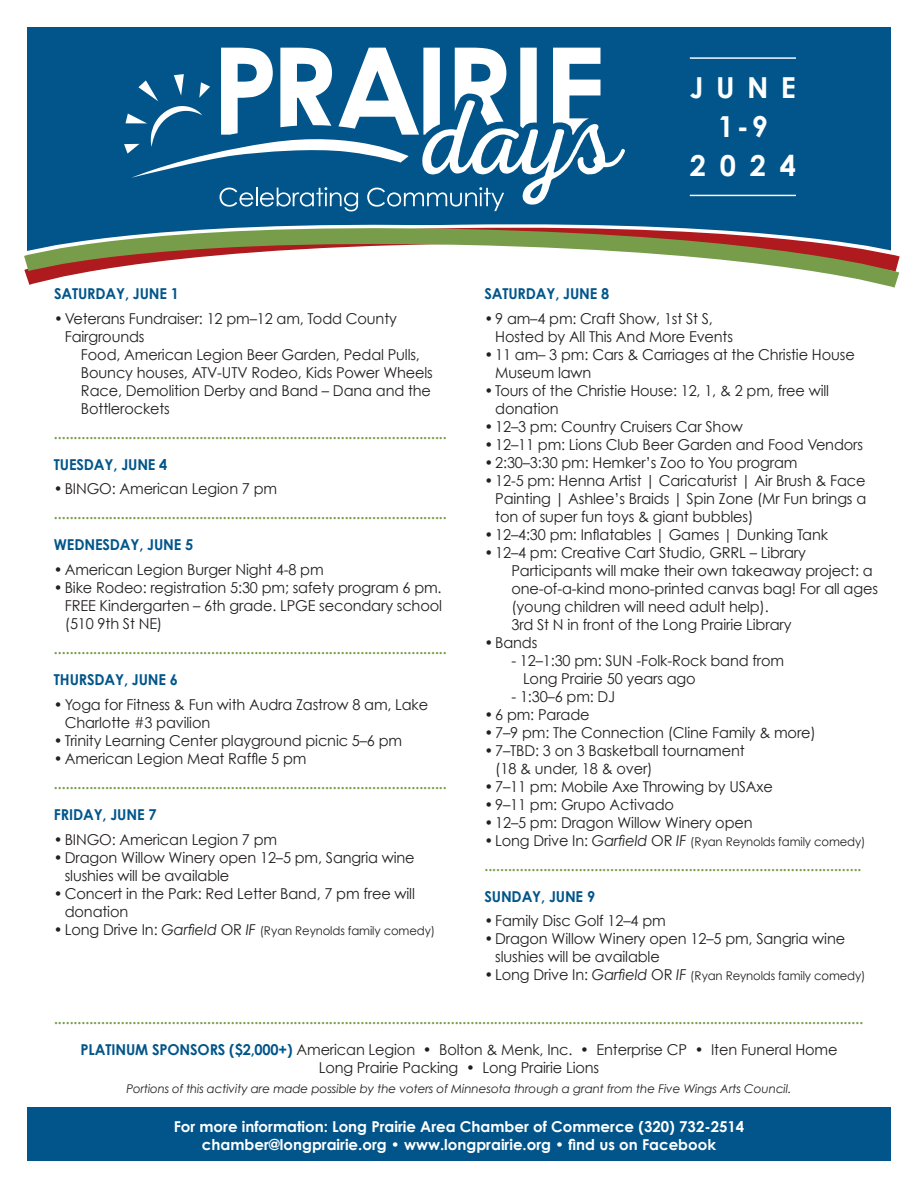
<style>
.page{position:relative;width:918px;height:1188px;background:#fff}
.page>*{position:absolute;margin:0;border:0;box-sizing:border-box;transform-origin:0 0}
.t1{font:106.2px "Nexa Rust Script L 0";color:#fff}
.t2{font:700 28.95px/39px "Century Gothic";letter-spacing:.455em;color:#fff;text-align:center}
.t3{font:15px/18px "Century Gothic";letter-spacing:-.01em;color:#231f20}
.t4{font:700 15px/31px "Century Gothic";color:#789d4a;text-align:center}
.t5{font:700 15px/18px "Century Gothic";color:#fff;text-align:center}
.t6{font:700 15px "Century Gothic";letter-spacing:-.01em;color:#01558a}
.t7{font:12px "Century Gothic";letter-spacing:-.01em;color:#231f20}
.t8{font:italic 12px "Century Gothic";letter-spacing:-.01em;color:#231f20}
.s1{font-size:15px}
.s2{font-style:italic;font-size:15px}
.s3{color:#01558a}
.s4{font-weight:400;color:#231f20}
</style>
<div class="page">
<div style="left:27px;top:27px;width:864px;height:183px;background:#01558a"></div>
<hr style="left:27px;top:210px;width:864px;height:3px;background:#01558a">
<svg style="left:24px;top:213px;width:876px;height:75px"></svg>
<svg style="left:220px;top:187px;width:138px;height:24px;background:#3578a2"></svg>
<svg style="left:367px;top:187px;width:137px;height:24px;background:#2d729e"></svg>
<svg style="left:455px;top:48px;width:51px;height:77px"></svg>
<svg style="left:520px;top:48px;width:17px;height:80px"></svg>
<svg style="left:553px;top:48px;width:47px;height:87px"></svg>
<svg style="left:124px;top:48px;width:316px;height:130px"></svg>
<hr style="left:690px;top:57px;width:106px;height:2px;background:#fff">
<hr style="left:690px;top:195px;width:106px;height:1px;background:#fff">
<div style="left:27px;top:1107px;width:864px;height:54px;background:#01558a"></div>
<h1 class="t1" style="left:424px;top:81px;width:195px">days</h1>
<h2 class="t2" style="left:690px;top:67px;width:108px">JUNE<br>1-9<br>2024</h2>
<p class="t6" style="left:54px;top:284px;width:126px">SATURDAY, JUNE 1</p>
<p class="t3" style="left:65px;top:309px;width:334px;text-indent:-11px">•Veterans Fundraiser: 12 pm–12 am, Todd County<br>Fairgrounds</p>
<p class="t3" style="left:81px;top:345px;width:353px">Food, American Legion Beer Garden, Pedal Pulls, Bouncy houses, ATV-UTV Rodeo, Kids Power Wheels Race, Demolition Derby and Band – Dana and the Bottlerockets</p>
<p class="t4" style="left:54px;top:417px;width:394px">....................................................................................................</p>
<p class="t6" style="left:54px;top:455px;width:115px">TUESDAY, JUNE 4</p>
<p class="t3" style="left:54px;top:480px;width:225px">•BINGO: American Legion 7 pm</p>
<p class="t4" style="left:54px;top:498px;width:394px">....................................................................................................</p>
<p class="t6" style="left:54px;top:536px;width:141px">WEDNESDAY, JUNE 5</p>
<p class="t3" style="left:54px;top:561px;width:271px">•American Legion Burger Night 4-8 pm</p>
<p class="t3" style="left:65px;top:579px;width:379px;text-align:justify;text-indent:-11px">•Bike Rodeo: registration 5:30 pm; safety program 6 pm.<br>FREE Kindergarten – 6th grade. LPGE secondary school (510 9th St NE)</p>
<p class="t4" style="left:54px;top:633px;width:394px">....................................................................................................</p>
<p class="t6" style="left:54px;top:670px;width:126px">THURSDAY, JUNE 6</p>
<p class="t3" style="left:65px;top:696px;width:365px;text-indent:-11px">•Yoga for Fitness &amp; Fun with Audra Zastrow 8 am, Lake<br>Charlotte #3 pavilion</p>
<p class="t3" style="left:54px;top:732px;width:350px">•Trinity Learning Center playground picnic 5–6 pm</p>
<p class="t3" style="left:54px;top:750px;width:254px">• American Legion Meat Raffle 5 pm</p>
<p class="t4" style="left:54px;top:768px;width:394px">....................................................................................................</p>
<p class="t6" style="left:54px;top:805px;width:104px">FRIDAY, JUNE 7</p>
<p class="t3" style="left:54px;top:830px;width:225px">•BINGO: American Legion 7 pm</p>
<p class="t3" style="left:65px;top:848px;width:351px;text-indent:-11px">•Dragon Willow Winery open 12–5 pm, Sangria wine slushies will be available</p>
<p class="t3" style="left:65px;top:884px;width:352px;text-indent:-11px">• Concert in the Park: Red Letter Band, 7 pm free will donation</p>
<p class="t7" style="left:54px;top:923px;width:383px"><span class="s1">•Long Drive In:</span> <span class="s2">Garfield</span> <span class="s1">OR</span> <span class="s2">IF</span> (Ryan Reynolds family comedy)</p>
<p class="t6" style="left:484px;top:284px;width:126px">SATURDAY, JUNE 8</p>
<p class="t3" style="left:495px;top:309px;width:239px;text-indent:-11px">•9 am–4 pm: Craft Show, 1st St S,<br>Hosted by All This And More Events</p>
<p class="t3" style="left:495px;top:345px;width:361px;text-indent:-11px">•11 am– 3 pm: Cars &amp; Carriages at the Christie House<br>Museum lawn</p>
<p class="t3" style="left:495px;top:381px;width:335px;text-indent:-11px">•Tours of the Christie House: 12, 1, &amp; 2 pm, free will donation</p>
<p class="t3" style="left:484px;top:417px;width:260px">•12–3 pm: Country Cruisers Car Show</p>
<p class="t3" style="left:484px;top:435px;width:380px">•12–11 pm: Lions Club Beer Garden and Food Vendors</p>
<p class="t3" style="left:484px;top:453px;width:315px">•2:30–3:30 pm: Hemker’s Zoo to You program</p>
<p class="t3" style="left:495px;top:471px;width:373px;text-align:justify;text-indent:-11px">•12-5 pm: Henna Artist | Caricaturist | Air Brush &amp; Face Painting | Ashlee’s Braids | Spin Zone (Mr Fun brings a ton of super fun toys &amp; giant bubbles)</p>
<p class="t3" style="left:484px;top:525px;width:345px">•12–4:30 pm: Inflatables | Games | Dunking Tank</p>
<p class="t3" style="left:511px;top:543px;width:368px;text-indent:-27px">•12–4 pm: Creative Cart Studio, GRRL – Library Participants will make their own takeaway project: a one-of-a-kind mono-printed canvas bag! For all ages (young children will need adult help).<br>3rd St N in front of the Long Prairie Library</p>
<p class="t3" style="left:484px;top:633px;width:54px">•Bands</p>
<p class="t3" style="left:523px;top:651px;width:263px;text-indent:-12px">- 12–1:30 pm: SUN -Folk-Rock band from<br>Long Prairie 50 years ago</p>
<p class="t3" style="left:511px;top:687px;width:105px">- 1:30–6 pm: DJ</p>
<p class="t3" style="left:484px;top:705px;width:107px">•6 pm: Parade</p>
<p class="t3" style="left:484px;top:723px;width:333px">•7–9 pm: The Connection (Cline Family &amp; more)</p>
<p class="t3" style="left:495px;top:741px;width:251px;text-indent:-11px">•7–TBD: 3 on 3 Basketball tournament (18 &amp; under, 18 &amp; over)</p>
<p class="t3" style="left:484px;top:777px;width:290px">•7–11 pm: Mobile Axe Throwing by USAxe</p>
<p class="t3" style="left:484px;top:795px;width:191px">•9–11 pm: Grupo Activado</p>
<p class="t3" style="left:484px;top:813px;width:270px">•12–5 pm: Dragon Willow Winery open</p>
<p class="t7" style="left:484px;top:834px;width:383px"><span class="s1">•Long Drive In:</span> <span class="s2">Garfield</span> <span class="s1">OR</span> <span class="s2">IF</span> (Ryan Reynolds family comedy)</p>
<p class="t4" style="left:484px;top:849px;width:379px">................................................................................................</p>
<p class="t6" style="left:484px;top:887px;width:112px">SUNDAY, JUNE 9</p>
<p class="t3" style="left:484px;top:912px;width:183px">•Family Disc Golf 12–4 pm</p>
<p class="t3" style="left:495px;top:930px;width:351px;text-indent:-11px">•Dragon Willow Winery open 12–5 pm, Sangria wine slushies will be available</p>
<p class="t7" style="left:484px;top:969px;width:383px"><span class="s1">•Long Drive In:</span> <span class="s2">Garfield</span> <span class="s1">OR</span> <span class="s2">IF</span> (Ryan Reynolds family comedy)</p>
<p class="t4" style="left:54px;top:1003px;width:811px">..............................................................................................................................................................................................................<br><span class="s3">PLATINUM SPONSORS ($2,000+)</span> <span class="s4">American Legion • Bolton &amp; Menk, Inc. • Enterprise CP • Iten Funeral Home</span></p>
<p class="t3" style="left:319px;top:1058px;width:282px">Long Prairie Packing • Long Prairie Lions</p>
<p class="t8" style="left:127px;top:1082px;width:667px">Portions of this activity are made possible by the voters of Minnesota through a grant from the Five Wings Arts Council.</p>
<p class="t5" style="left:174px;top:1117px;width:572px">For more information: Long Prairie Area Chamber of Commerce (320) 732-2514 chamber@longprairie.org • www.longprairie.org • find us on Facebook</p>
</div>
